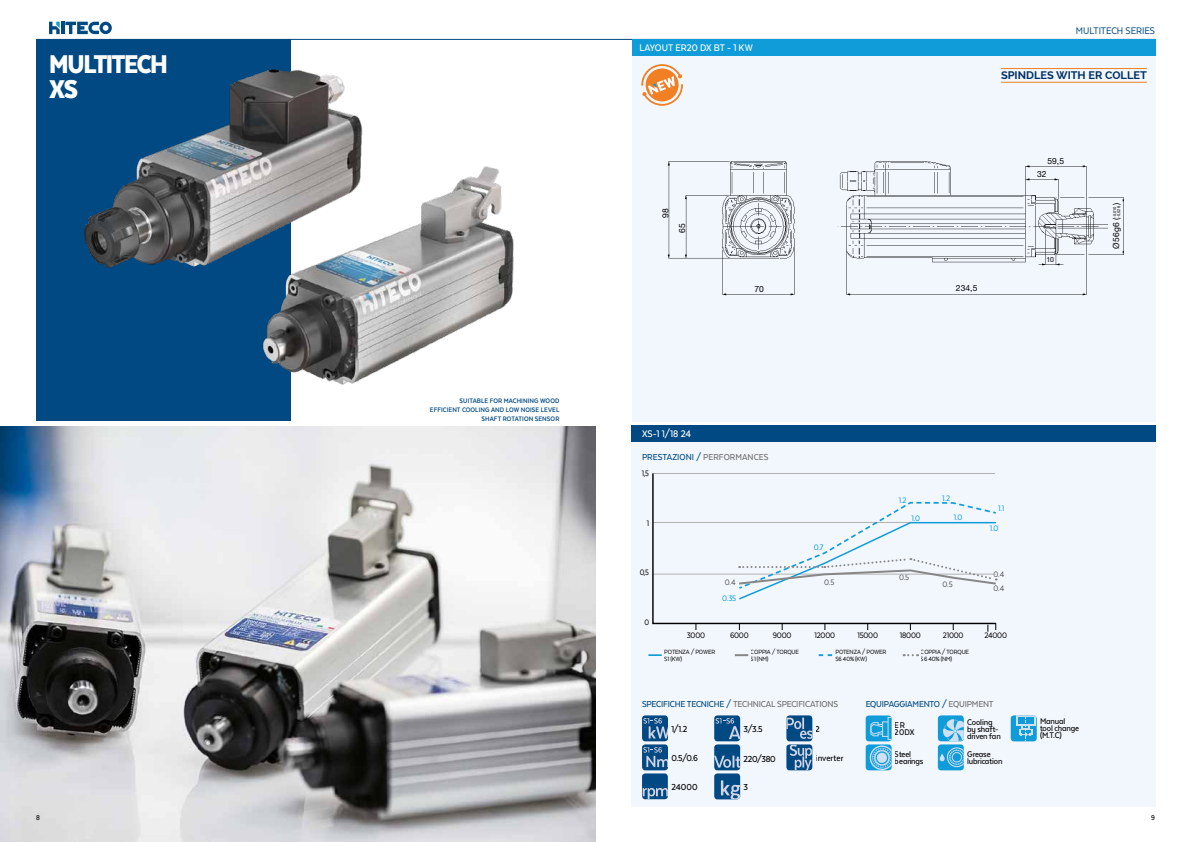
<style>
.page{position:relative;width:1191px;height:842px;background:#fff}
.page>*{position:absolute;margin:0;border:0;box-sizing:border-box;transform-origin:0 0}
.t1{font:900 29.6px "Texta Narrow";letter-spacing:-.05em;color:#fff}
.t2{font:500 11px "Texta Narrow Alt";letter-spacing:-.005em;color:#fff}
.t3{font:700 11px "Raleway";color:#003063}
.t4{font:11px "Texta Narrow Alt";letter-spacing:-.01em;color:#004982}
.t5{font:500 10px "Texta Narrow Alt";letter-spacing:-.01em;color:#004982}
.t6{font:500 10px "Texta Narrow Alt";letter-spacing:-.02em;color:#706f6f}
.t7{font:500 10px "Texta Narrow Alt";letter-spacing:-.005em;color:#000}
.t8{font:500 9.5px/7px "Texta Narrow Alt";letter-spacing:-.015em;color:#000}
.t9{font:9.1px "Texta Narrow Alt";letter-spacing:-.02em;color:#000}
.t10{font:9.1px "Texta Narrow Alt";color:#0f9cd8}
.t11{font:9.1px/14.8px "Texta Narrow Alt";color:#575756}
.t12{font:9.1px "Texta Narrow Alt";letter-spacing:-.02em;color:#000;scale:.95 1}
.t13{font:8.5px "Helvetica Neue LT Std";letter-spacing:.015em;color:#000}
.t14{font:500 8px "Texta Narrow";color:#000}
.t15{font:700 7.5px/9px "Texta Narrow Alt";letter-spacing:.015em;color:#004982;text-align:right}
.t16{font:7px/7px "Texta Narrow Alt";letter-spacing:-.015em;color:#000}
.t17{font:7px "Helvetica Neue LT Std";color:#000}
.t18{font:4px "Helvetica Neue LT Std";color:#000}
.s1{color:#706f6f}
.s2{color:#004982}
</style>
<div class="page">
<div style="left:36px;top:40px;width:254px;height:381px;background:#004982"></div>
<svg style="left:49px;top:22px;width:63px;height:12px"></svg>
<img style="left:263px;top:166px;width:251px;height:248px">
<img style="left:84px;top:57px;width:298px;height:259px">
<hr style="left:36px;top:39px;width:1119px;height:1px;background:#004982">
<img style="left:0;top:427px;width:595px;height:415px">
<div style="left:632px;top:44px;width:523px;height:378px;background:#f2f7fd"></div>
<div style="left:632px;top:39px;width:523px;height:17px;background:#0f9cd8"></div>
<div style="left:631px;top:431px;width:525px;height:376px;background:#f2f7fd"></div>
<div style="left:631px;top:425px;width:525px;height:17px;background:#004982"></div>
<svg style="left:648px;top:654px;width:14px;height:2px"></svg>
<svg style="left:735px;top:654px;width:13px;height:2px"></svg>
<svg style="left:818px;top:654px;width:14px;height:2px"></svg>
<svg style="left:903px;top:654px;width:15px;height:2px"></svg>
<div style="left:938px;top:744px;width:25px;height:26px;background:#0f9cd8;border-radius:3px"></div>
<svg style="left:947px;top:747px;width:17px;height:20px"></svg>
<svg style="left:939px;top:753px;width:5px;height:8px"></svg>
<div style="left:865px;top:744px;width:26px;height:26px;background:#0f9cd8;border-radius:3px"></div>
<svg style="left:869px;top:745px;width:22px;height:25px"></svg>
<div style="left:1010px;top:715px;width:26px;height:26px;background:#0f9cd8;border-radius:3px"></div>
<svg style="left:1016px;top:715px;width:19px;height:26px"></svg>
<img style="left:667px;top:154px;width:489px;height:179px">
<div style="left:714px;top:744px;width:26px;height:26px;background:#004982;border-radius:3px"></div>
<svg style="left:714px;top:755px;width:26px;height:13px"></svg>
<div style="left:642px;top:773px;width:26px;height:26px;background:#004982;border-radius:3px"></div>
<svg style="left:642px;top:788px;width:26px;height:11px"></svg>
<div style="left:714px;top:773px;width:26px;height:26px;background:#004982;border-radius:3px"></div>
<svg style="left:721px;top:780px;width:19px;height:19px"></svg>
<svg style="left:786px;top:715px;width:26px;height:26px"></svg>
<svg style="left:786px;top:718px;width:26px;height:52px"></svg>
<div style="left:642px;top:715px;width:26px;height:26px;background:#004982;border-radius:3px"></div>
<svg style="left:643px;top:718px;width:25px;height:20px"></svg>
<div style="left:642px;top:744px;width:26px;height:26px;background:#004982;border-radius:3px"></div>
<svg style="left:643px;top:747px;width:25px;height:20px"></svg>
<div style="left:714px;top:715px;width:26px;height:26px;background:#004982;border-radius:3px"></div>
<svg style="left:715px;top:718px;width:25px;height:21px"></svg>
<div style="left:938px;top:715px;width:25px;height:26px;background:#0f9cd8;border-radius:3px"></div>
<svg style="left:943px;top:719px;width:20px;height:22px"></svg>
<svg style="left:865px;top:715px;width:26px;height:26px"></svg>
<svg style="left:870px;top:722px;width:13px;height:14px"></svg>
<svg style="left:641px;top:64px;width:42px;height:42px"></svg>
<svg style="left:652px;top:473px;width:345px;height:152px"></svg>
<svg style="left:737px;top:501px;width:261px;height:100px"></svg>
<hr style="left:1001px;top:68px;width:145px;height:1px;background:#ee8125">
<hr style="left:1001px;top:82px;width:145px;height:1px;background:#ee8125">
<h1 class="t1" style="left:49px;top:49px;width:120px">MULTITECH</h1>
<h1 class="t1" style="left:49px;top:74px;width:31px">XS</h1>
<p class="t15" style="left:430px;top:396px;width:131px">SUITABLE FOR MACHINING WOOD<br>EFFICIENT COOLING AND LOW NOISE LEVEL<br>SHAFT ROTATION SENSOR</p>
<p class="t2" style="left:639px;top:42px;width:115px">LAYOUT ER20 DX BT - 1 KW</p>
<p class="t4" style="left:1075px;top:25px;width:81px">MULTITECH SERIES</p>
<p class="t3" style="left:1001px;top:69px;width:147px">SPINDLES WITH ER COLLET</p>
<p class="t13" style="left:1047px;top:156px;width:18px">59,5</p>
<p class="t13" style="left:1037px;top:168px;width:11px">32</p>
<p class="t18" style="left:1116px;top:218px;width:17px;rotate:-90deg">-0,028 <sup>)</sup></p>
<p class="t13" style="left:660px;top:218px;width:11px;rotate:-90deg">98</p>
<p class="t13" style="left:1111px;top:249px;width:44px;rotate:-90deg">Ø56g6 (<sup>-0,010</sup></p>
<p class="t13" style="left:677px;top:233px;width:11px;rotate:-90deg">65</p>
<p class="t13" style="left:754px;top:284px;width:11px">70</p>
<p class="t13" style="left:956px;top:283px;width:23px">234,5</p>
<p class="t17" style="left:1046px;top:255px;width:9px">10</p>
<p class="t2" style="left:642px;top:428px;width:51px">XS-1 1/18 24</p>
<p class="t5" style="left:642px;top:452px;width:128px">PRESTAZIONI / <span class="s1">PERFORMANCES</span></p>
<p class="t12" style="left:642px;top:468px;width:9px">1,5</p>
<p class="t12" style="left:646px;top:518px;width:4px">1</p>
<p class="t12" style="left:639px;top:568px;width:11px">0,5</p>
<p class="t12" style="left:644px;top:618px;width:6px">0</p>
<p class="t11" style="left:725px;top:574px;width:12px">0.4</p>
<p class="t10" style="left:722px;top:594px;width:16px">0.35</p>
<p class="t10" style="left:813px;top:543px;width:11px">0.7</p>
<p class="t11" style="left:824px;top:574px;width:12px">0.5</p>
<p class="t10" style="left:898px;top:495px;width:9px">1.2</p>
<p class="t10" style="left:942px;top:493px;width:9px">1.2</p>
<p class="t10" style="left:911px;top:513px;width:10px">1.0</p>
<p class="t10" style="left:953px;top:513px;width:10px">1.0</p>
<p class="t10" style="left:998px;top:503px;width:8px">1.1</p>
<p class="t10" style="left:990px;top:524px;width:10px">1.0</p>
<p class="t11" style="left:899px;top:570px;width:12px">0.5</p>
<p class="t11" style="left:942px;top:576px;width:12px">0.5</p>
<p class="t11" style="left:993px;top:566px;width:12px">0.4<br>0.4</p>
<p class="t9" style="left:686px;top:631px;width:20px">3000</p>
<p class="t9" style="left:730px;top:631px;width:20px">6000</p>
<p class="t9" style="left:773px;top:631px;width:20px">9000</p>
<p class="t9" style="left:814px;top:631px;width:22px">12000</p>
<p class="t9" style="left:857px;top:631px;width:22px">15000</p>
<p class="t9" style="left:900px;top:631px;width:22px">18000</p>
<p class="t9" style="left:942px;top:631px;width:22px">21000</p>
<p class="t9" style="left:984px;top:631px;width:24px">24000</p>
<p class="t16" style="left:664px;top:649px;width:52px">POTENZA / POWER<br>S1 (KW)</p>
<p class="t16" style="left:751px;top:649px;width:50px">COPPIA / TORQUE<br>S1 (NM)</p>
<p class="t16" style="left:835px;top:649px;width:52px">POTENZA / POWER<br>S6 40% (KW)</p>
<p class="t16" style="left:921px;top:649px;width:50px">COPPIA / TORQUE<br>S6 40% (NM)</p>
<p class="t6" style="left:642px;top:699px;width:197px"><span class="s2">SPECIFICHE TECNICHE /</span> TECHNICAL SPECIFICATIONS</p>
<p class="t7" style="left:671px;top:724px;width:18px">1/1.2</p>
<p class="t7" style="left:743px;top:724px;width:21px">3/3.5</p>
<p class="t7" style="left:671px;top:753px;width:28px">0.5/0.6</p>
<p class="t7" style="left:743px;top:753px;width:34px">220/380</p>
<p class="t7" style="left:671px;top:782px;width:28px">24000</p>
<p class="t7" style="left:743px;top:782px;width:6px">3</p>
<p class="t7" style="left:815px;top:724px;width:6px">2</p>
<p class="t7" style="left:815px;top:753px;width:29px">inverter</p>
<p class="t5" style="left:865px;top:699px;width:129px">EQUIPAGGIAMENTO / <span class="s1">EQUIPMENT</span></p>
<p class="t8" style="left:895px;top:722px;width:21px">ER<br>20DX</p>
<p class="t8" style="left:967px;top:751px;width:37px">Grease lubrication</p>
<p class="t8" style="left:967px;top:718px;width:35px">Cooling by shaft&shy;driven fan</p>
<p class="t8" style="left:895px;top:751px;width:30px">Steel bearings</p>
<p class="t8" style="left:1040px;top:718px;width:41px">Manual tool change (M.T.C)</p>
<p class="t14" style="left:36px;top:814px;width:5px">8</p>
<p class="t14" style="left:1151px;top:814px;width:5px">9</p>
</div>
